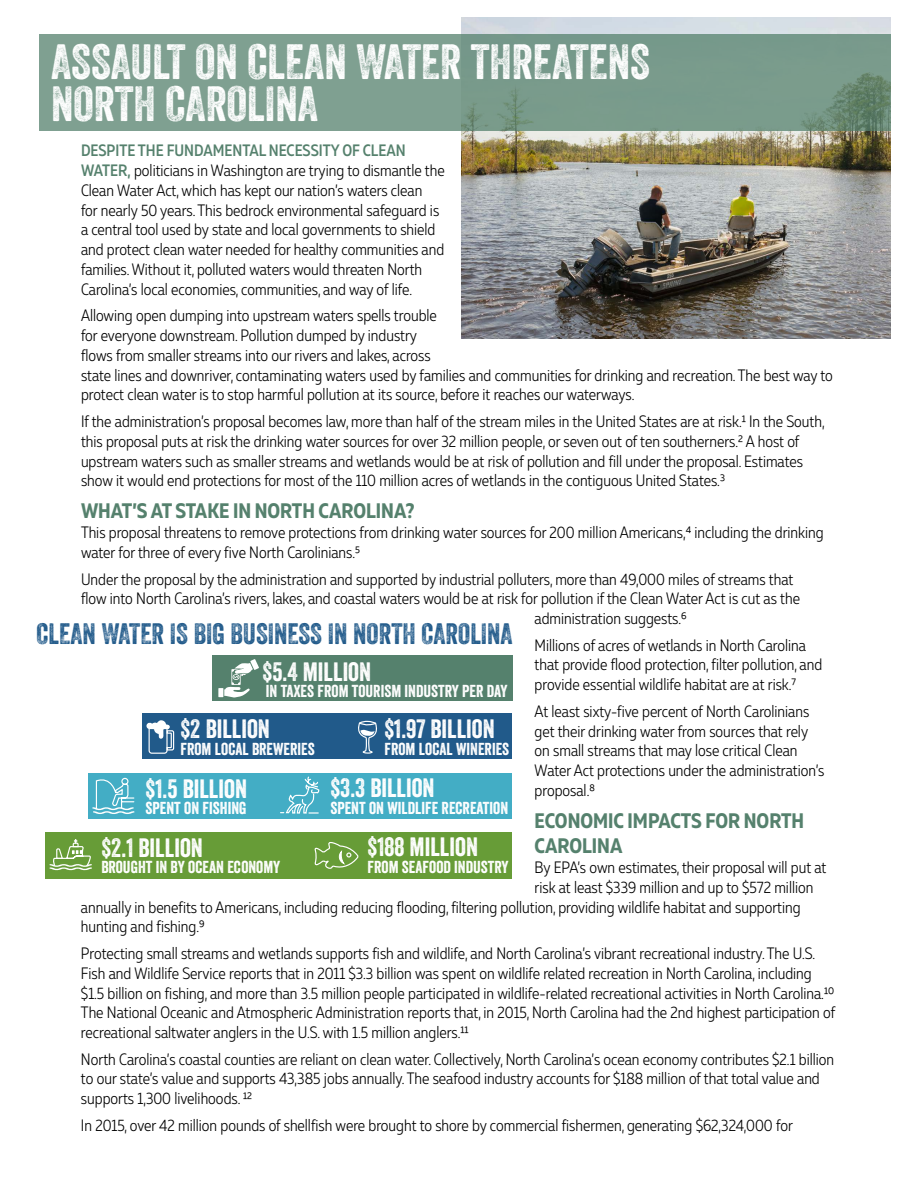
<style>
.page{position:relative;width:918px;height:1188px;background:#fff}
.page>*{position:absolute;margin:0;border:0;box-sizing:border-box;transform-origin:0 0}
.t1{font:48px/42px "Veneer Two";color:#fff}
.t2{font:28.65px "Veneer Two";color:#215a8a}
.t3{font:25.8px "Veneer";color:#fff}
.t4{font:700 21px/25.2px "Muller Narrow";color:#55816d}
.t5{font:16.8px "Veneer";color:#fff}
.t6{font:300 16.5px/19.8px "Muller Narrow";color:#000}
.s1{font-weight:500;color:#55816d}
</style>
<div class="page">
<img style="left:461px;top:18px;width:430px;height:321px">
<div style="left:88px;top:773px;width:424px;height:46px;background:#43adc5"></div>
<svg style="left:92px;top:777px;width:43px;height:37px"></svg>
<svg style="left:280px;top:776px;width:40px;height:38px"></svg>
<div style="left:45px;top:833px;width:467px;height:45px;background:#679c37"></div>
<svg style="left:313px;top:832px;width:47px;height:37px"></svg>
<div style="left:142px;top:714px;width:370px;height:45px;background:#215a8a"></div>
<div style="left:212px;top:655px;width:300px;height:46px;background:#55816d"></div>
<svg style="left:146px;top:720px;width:29px;height:34px"></svg>
<svg style="left:49px;top:839px;width:43px;height:31px"></svg>
<svg style="left:218px;top:659px;width:41px;height:39px"></svg>
<svg style="left:358px;top:721px;width:19px;height:33px"></svg>
<div style="left:40px;top:34px;width:851px;height:96px;background:#7b9c8d"></div>
<h1 class="t1" style="left:51px;top:40px;width:600px">ASSAULT ON CLEAN WATER THREATENS<br>NORTH CAROLINA</h1>
<p class="t6" style="left:81px;top:140px;width:365px"><span class="s1">DESPITE THE FUNDAMENTAL NECESSITY OF CLEAN WATER,</span> politicians in Washington are trying to dismantle the Clean Water Act, which has kept our nation’s waters clean<br>for nearly 50 years. This bedrock environmental safeguard is a central tool used by state and local governments to shield and protect clean water needed for healthy communities and families. Without it, polluted waters would threaten North Carolina’s local economies, communities, and way of life.</p>
<p class="t6" style="left:81px;top:306px;width:753px">Allowing open dumping into upstream waters spells trouble<br>for everyone downstream. Pollution dumped by industry<br>flows from smaller streams into our rivers and lakes, across<br>state lines and downriver, contaminating waters used by families and communities for drinking and recreation. The best way to protect clean water is to stop harmful pollution at its source, before it reaches our waterways.</p>
<p class="t6" style="left:81px;top:411px;width:745px">If the administration’s proposal becomes law, more than half of the stream miles in the United States are at risk.1 In the South, this proposal puts at risk the drinking water sources for over 32 million people, or seven out of ten southerners.2 A host of upstream waters such as smaller streams and wetlands would be at risk of pollution and fill under the proposal. Estimates show it would end protections for most of the 110 million acres of wetlands in the contiguous United States.3</p>
<p class="t4" style="left:81px;top:499px;width:335px">WHAT’S AT STAKE IN NORTH CAROLINA?</p>
<p class="t6" style="left:81px;top:523px;width:744px">This proposal threatens to remove protections from drinking water sources for 200 million Americans,4 including the drinking water for three of every five North Carolinians.5</p>
<p class="t6" style="left:81px;top:569px;width:714px">Under the proposal by the administration and supported by industrial polluters, more than 49,000 miles of streams that</p>
<p class="t6" style="left:81px;top:589px;width:720px">flow into North Carolina’s rivers, lakes, and coastal waters would be at risk for pollution if the Clean Water Act is cut as the</p>
<p class="t6" style="left:535px;top:608px;width:154px">administration suggests.6</p>
<p class="t6" style="left:535px;top:635px;width:289px">Millions of acres of wetlands in North Carolina that provide flood protection, filter pollution, and provide essential wildlife habitat are at risk.7</p>
<p class="t6" style="left:535px;top:701px;width:291px">At least sixty-five percent of North Carolinians get their drinking water from sources that rely on small streams that may lose critical Clean Water Act protections under the administration’s proposal.8</p>
<p class="t4" style="left:535px;top:808px;width:271px">ECONOMIC IMPACTS FOR NORTH<br>CAROLINA</p>
<p class="t6" style="left:535px;top:857px;width:293px">By EPA’s own estimates, their proposal will put at</p>
<p class="t6" style="left:535px;top:877px;width:280px">risk at least $339 million and up to $572 million</p>
<p class="t6" style="left:81px;top:897px;width:721px">annually in benefits to Americans, including reducing flooding, filtering pollution, providing wildlife habitat and supporting</p>
<p class="t6" style="left:81px;top:917px;width:125px">hunting and fishing.9</p>
<p class="t6" style="left:81px;top:943px;width:756px">Protecting small streams and wetlands supports fish and wildlife, and North Carolina’s vibrant recreational industry. The U.S.<br>Fish and Wildlife Service reports that in 2011 $3.3 billion was spent on wildlife related recreation in North Carolina, including $1.5 billion on fishing, and more than 3.5 million people participated in wildlife-related recreational activities in North Carolina.10<br>The National Oceanic and Atmospheric Administration reports that, in 2015, North Carolina had the 2nd highest participation of recreational saltwater anglers in the U.S. with 1.5 million anglers.11</p>
<p class="t6" style="left:81px;top:1049px;width:755px">North Carolina’s coastal counties are reliant on clean water. Collectively, North Carolina’s ocean economy contributes $2.1 billion to our state’s value and supports 43,385 jobs annually. The seafood industry accounts for $188 million of that total value and supports 1,300 livelihoods. 12</p>
<p class="t6" style="left:81px;top:1115px;width:713px">In 2015, over 42 million pounds of shellfish were brought to shore by commercial fishermen, generating $62,324,000 for</p>
<h2 class="t2" style="left:37px;top:616px;width:478px">CLEAN WATER IS BIG BUSINESS IN NORTH CAROLINA</h2>
<h3 class="t3" style="left:262px;top:656px;width:110px">$5.4 MILLION</h3>
<p class="t5" style="left:266px;top:681px;width:243px">IN TAXES FROM TOURISM INDUSTRY PER DAY</p>
<h3 class="t3" style="left:180px;top:713px;width:91px">$2 BILLION</h3>
<p class="t5" style="left:180px;top:738px;width:136px">FROM LOCAL BREWERIES</p>
<h3 class="t3" style="left:384px;top:713px;width:112px">$1.97 BILLION</h3>
<p class="t5" style="left:384px;top:739px;width:126px">FROM LOCAL WINERIES</p>
<h3 class="t3" style="left:330px;top:772px;width:106px">$3.3 BILLION</h3>
<p class="t5" style="left:330px;top:798px;width:179px">SPENT ON WILDLIFE RECREATION</p>
<h3 class="t3" style="left:146px;top:773px;width:103px">$1.5 BILLION</h3>
<p class="t5" style="left:146px;top:798px;width:103px">SPENT ON FISHING</p>
<h3 class="t3" style="left:368px;top:831px;width:112px">$188 MILLION</h3>
<p class="t5" style="left:368px;top:856px;width:143px">FROM SEAFOOD INDUSTRY</p>
<h3 class="t3" style="left:101px;top:832px;width:103px">$2.1 BILLION</h3>
<p class="t5" style="left:101px;top:857px;width:181px">BROUGHT IN BY OCEAN ECONOMY</p>
</div>
